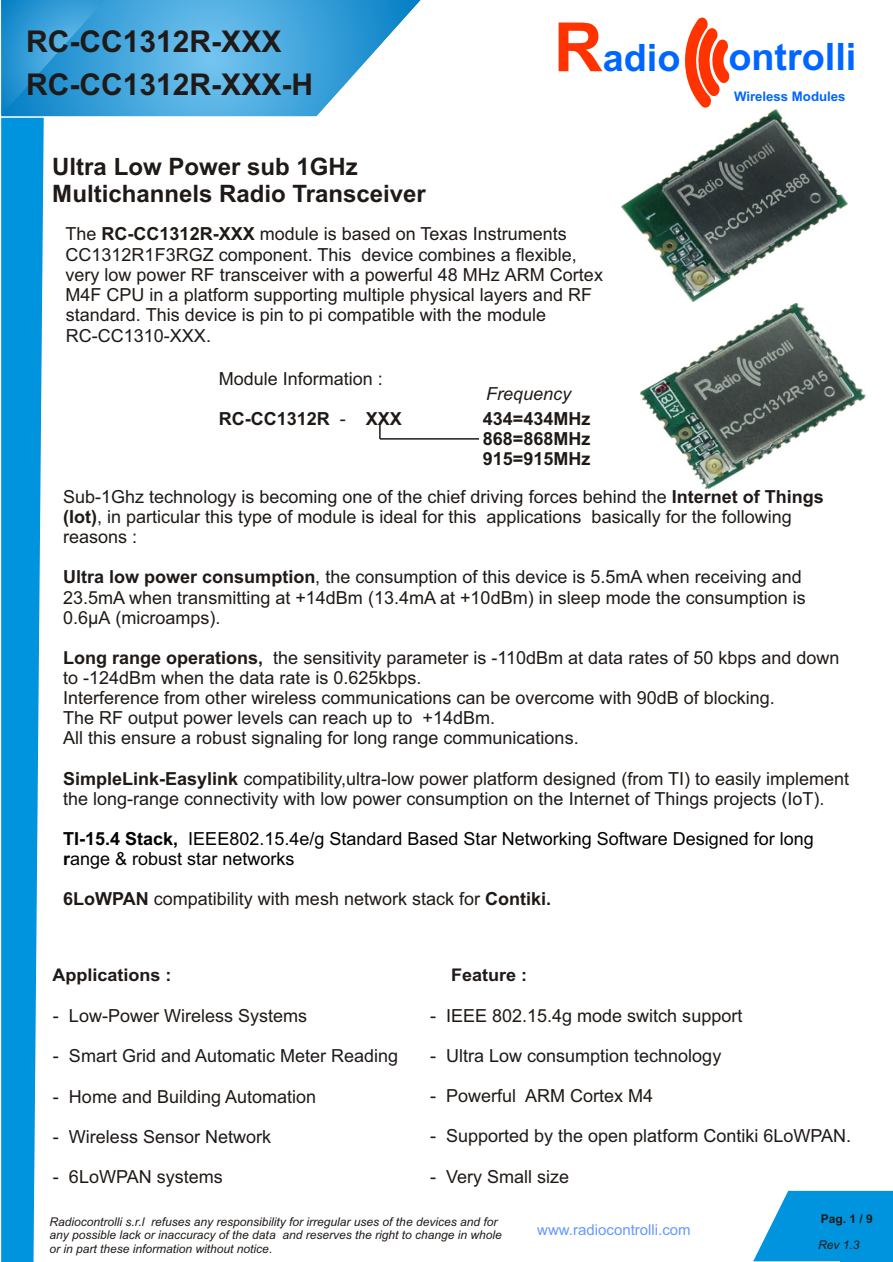
<style>
.page{position:relative;width:893px;height:1262px;background:#fff}
.page>*{position:absolute;margin:0;border:0;box-sizing:border-box;transform-origin:0 0}
.t1{font:700 37.8px "Arial";color:#06f}
.t2{font:700 30px "Arial";color:#1f1a17}
.t3{font:700 24px/26.8px "Arial";color:#1f1a17}
.t4{font:18px/20.1px "Arial";color:#1f1a17}
.t5{font:18px/20.1px "Arial";color:#000}
.t6{font:700 18px/20.1px "Arial";color:#1f1a17;text-align:justify}
.t7{font:italic 18px "Arial";color:#1f1a17}
.t8{font:700 17.4px "Arial";color:#1f1a17}
.t9{font:15px "Arial";color:#69f}
.t10{font:700 13.2px "Arial";color:#06f}
.t11{font:italic 12px/13.4px "Arial";color:#1f1a17}
.t12{font:700 12px "Arial";color:#1f1a17}
.s1{font-size:67.95px;color:#f30}
.s2{font-weight:700}
.s3{font-weight:400}
</style>
<div class="page">
<svg style="left:753px;top:1190px;width:140px;height:71px;background:#23a3e2"></svg>
<svg style="left:685px;top:17px;width:45px;height:91px"></svg>
<svg style="left:1px;top:118px;width:22px;height:1144px;background:#0395de"></svg>
<svg style="left:23px;top:118px;width:21px;height:1144px"></svg>
<svg style="left:1px;top:0;width:217px;height:116px;background:#40a4db"></svg>
<svg style="left:218px;top:0;width:203px;height:117px"></svg>
<hr style="left:380px;top:438px;width:99px;height:1px;background:#1f1a17">
<svg style="left:379px;top:425px;width:1px;height:14px"></svg>
<img style="left:621px;top:109px;width:227px;height:193px">
<img style="left:640px;top:304px;width:225px;height:184px">
<h2 class="t2" style="left:26px;top:30px;width:257px">RC-CC1312R-XXX</h2>
<h2 class="t2" style="left:18px;top:39px;width:282px">RC-CC1101-SPI-434</h2>
<h2 class="t2" style="left:26px;top:73px;width:288px">RC-CC1312R-XXX-H</h2>
<h3 class="t3" style="left:52px;top:156px;width:375px">Ultra Low Power sub 1GHz<br>Multichannels Radio Transceiver</h3>
<h1 class="t1" style="left:553px;top:44px;width:128px"><span class="s1">R</span>adio</h1>
<p class="t4" style="left:66px;top:226px;width:539px">The <span class="s2">RC-CC1312R-XXX</span> module is based on Texas Instruments CC1312R1F3RGZ component. This device combines a flexible, very low power RF transceiver with a powerful 48 MHz ARM Cortex M4F CPU in a platform supporting multiple physical layers and RF standard. This device is pin to pi compatible with the module</p>
<p class="t4" style="left:66px;top:328px;width:147px">RC-CC1310-XXX.</p>
<p class="t4" style="left:219px;top:370px;width:166px">Module Information :</p>
<p class="t6" style="left:219px;top:410px;width:185px">RC-CC1312R <span class="s3">-</span> XXX</p>
<p class="t7" style="left:486px;top:387px;width:87px">Frequency</p>
<p class="t6" style="left:483px;top:410px;width:109px">434=434MHz 868=868MHz 915=915MHz</p>
<h1 class="t1" style="left:728px;top:42px;width:129px">ontrolli</h1>
<p class="t10" style="left:734px;top:91px;width:113px">Wireless Modules</p>
<p class="t4" style="left:63px;top:488px;width:762px">Sub-1Ghz technology is becoming one of the chief driving forces behind the <span class="s2">Internet of Things</span></p>
<p class="t4" style="left:63px;top:508px;width:730px"><span class="s2">(Iot)</span>, in particular this type of module is ideal for this applications basically for the following reasons :</p>
<p class="t4" style="left:63px;top:569px;width:744px"><span class="s2">Ultra low power consumption</span>, the consumption of this device is 5.5mA when receiving and<br>23.5mA when transmitting at +14dBm (13.4mA at +10dBm) in sleep mode the consumption is<br>0.6µA (microamps).</p>
<p class="t4" style="left:63px;top:649px;width:777px"><span class="s2">Long range operations,</span> the sensitivity parameter is -110dBm at data rates of 50 kbps and down to -124dBm when the data rate is 0.625kbps.<br>Interference from other wireless communications can be overcome with 90dB of blocking.<br>The RF output power levels can reach up to +14dBm.<br>All this ensure a robust signaling for long range communications.</p>
<p class="t4" style="left:63px;top:770px;width:787px"><span class="s2">SimpleLink-Easylink</span> compatibility,ultra-low power platform designed (from TI) to easily implement the long-range connectivity with low power consumption on the Internet of Things projects (IoT).</p>
<p class="t5" style="left:63px;top:830px;width:752px"><span class="s2">TI-15.4 Stack,</span> IEEE802.15.4e/g Standard Based Star Networking Software Designed for long <span class="s2">r</span>ange &amp; robust star networks</p>
<p class="t4" style="left:63px;top:890px;width:489px"><span class="s2">6LoWPAN</span> compatibility with mesh network stack for <span class="s2">Contiki.</span></p>
<p class="t8" style="left:53px;top:968px;width:121px">Applications :</p>
<p class="t4" style="left:53px;top:1007px;width:256px">- Low-Power Wireless Systems</p>
<p class="t4" style="left:53px;top:1047px;width:347px">- Smart Grid and Automatic Meter Reading</p>
<p class="t4" style="left:53px;top:1087px;width:265px">- Home and Building Automation</p>
<p class="t4" style="left:53px;top:1128px;width:220px">- Wireless Sensor Network</p>
<p class="t4" style="left:53px;top:1168px;width:171px">- 6LoWPAN systems</p>
<p class="t8" style="left:451px;top:968px;width:78px">Feature :</p>
<p class="t4" style="left:430px;top:1007px;width:314px">- IEEE 802.15.4g mode switch support</p>
<p class="t4" style="left:430px;top:1047px;width:293px">- Ultra Low consumption technology</p>
<p class="t4" style="left:430px;top:1087px;width:225px">- Powerful ARM Cortex M4</p>
<p class="t4" style="left:430px;top:1127px;width:422px">- Supported by the open platform Contiki 6LoWPAN.</p>
<p class="t4" style="left:430px;top:1167px;width:141px">- Very Small size</p>
<p class="t11" style="left:49px;top:1216px;width:454px">Radiocontrolli s.r.l refuses any responsibility for irregular uses of the devices and for any possible lack or inaccuracy of the data and reserves the right to change in whole or in part these information without notice.</p>
<p class="t9" style="left:537px;top:1223px;width:155px">www.radiocontrolli.com</p>
<p class="t12" style="left:820px;top:1214px;width:54px">Pag. 1 / 9</p>
<p class="t11" style="left:818px;top:1239px;width:43px">Rev 1.3</p>
</div>
